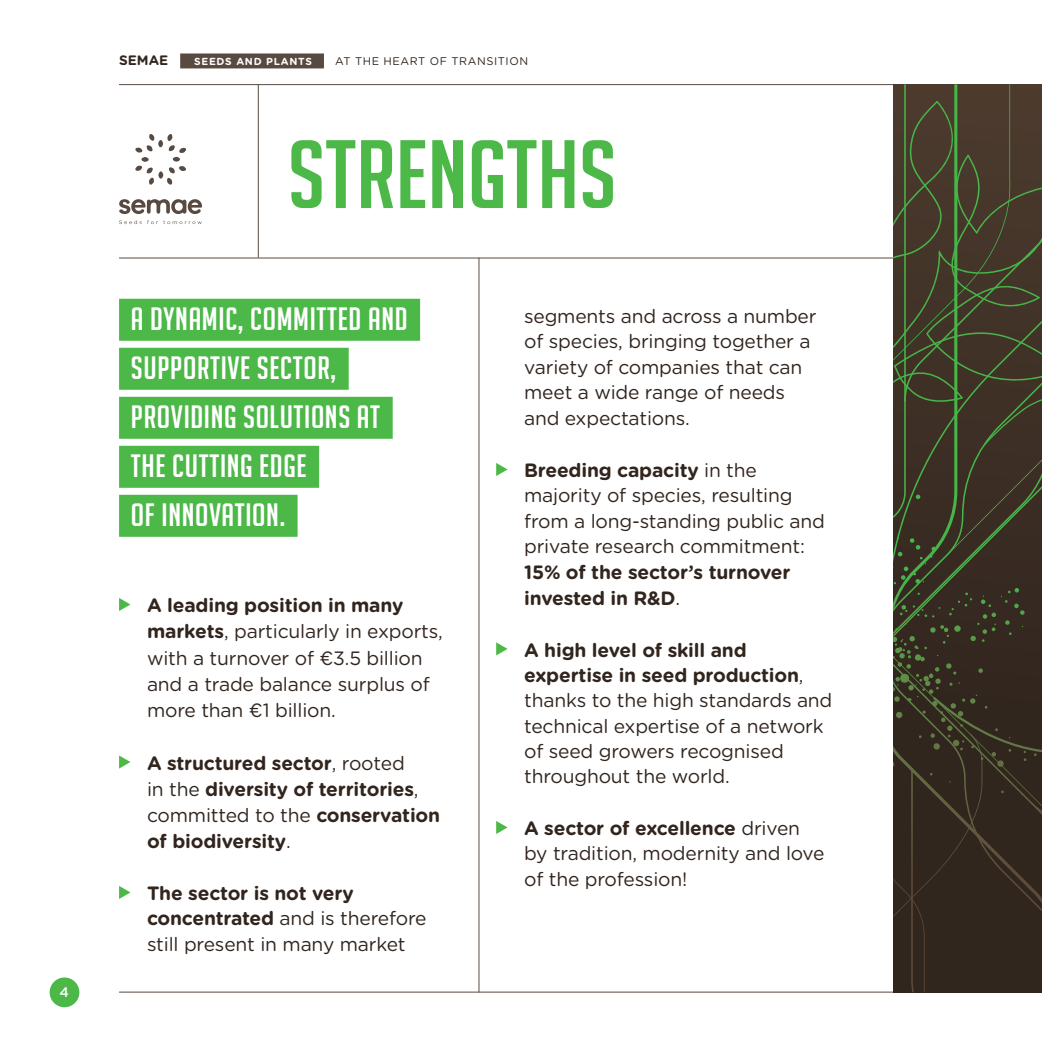
<style>
.page{position:relative;width:1042px;height:1042px;background:#fff}
.page>*{position:absolute;margin:0;border:0;box-sizing:border-box;transform-origin:0 0}
.t1{font:94.5px "Big Noodle Titling";color:#4cb848;scale:1.1 1}
.t2{font:31.5px/49px "Big Noodle Titling";letter-spacing:.02em;color:#fff;scale:1.05 1}
.t3{font:19.25px/25.4px "Gotham Rounded";letter-spacing:-.01em;color:#31251e}
.t4{font:700 19.25px/26.2px "Gotham Rounded";letter-spacing:-.01em;color:#31251e}
.t5{font:500 14px "Gotham Rounded";color:#fff}
.t6{font:700 13.65px "Gotham Rounded";color:#31251e}
.t7{font:11.03px "Gotham Rounded";letter-spacing:.05em;color:#31251e}
.t8{font:700 10.15px "Gotham Rounded";letter-spacing:.07em;color:#fff}
.s1{font-weight:700}
.s2{font-weight:400}
</style>
<div class="page">
<div style="left:119px;top:299px;width:301px;height:42px;background:#4cb848"></div>
<div style="left:119px;top:348px;width:230px;height:42px;background:#4cb848"></div>
<div style="left:119px;top:397px;width:274px;height:42px;background:#4cb848"></div>
<div style="left:119px;top:446px;width:200px;height:42px;background:#4cb848"></div>
<div style="left:119px;top:495px;width:179px;height:42px;background:#4cb848"></div>
<svg style="left:119px;top:598px;width:11px;height:13px"></svg>
<svg style="left:119px;top:755px;width:11px;height:13px"></svg>
<svg style="left:119px;top:886px;width:11px;height:13px"></svg>
<svg style="left:496px;top:463px;width:11px;height:13px"></svg>
<svg style="left:496px;top:642px;width:11px;height:13px"></svg>
<svg style="left:496px;top:821px;width:11px;height:13px"></svg>
<div style="left:50px;top:977px;width:29px;height:30px;background:#4cb848;border-radius:50%"></div>
<div style="left:180px;top:53px;width:144px;height:15px;background:#594a41"></div>
<hr style="left:479px;top:258px;width:1px;height:734px;background:#594a41">
<hr style="left:119px;top:258px;width:774px;height:1px;background:#594a41">
<hr style="left:119px;top:84px;width:923px;height:1px;background:#594a41">
<hr style="left:119px;top:992px;width:923px;height:1px;background:#594a41">
<hr style="left:258px;top:84px;width:1px;height:174px;background:#594a41">
<svg style="left:893px;top:84px;width:149px;height:908px"></svg>
<svg style="left:119px;top:199px;width:83px;height:15px"></svg>
<svg style="left:135px;top:134px;width:51px;height:51px"></svg>
<svg style="left:119px;top:220px;width:83px;height:4px"></svg>
<p class="t5" style="left:59px;top:982px;width:11px">4</p>
<p class="t6" style="left:119px;top:51px;width:51px">SEMAE</p>
<p class="t8" style="left:194px;top:54px;width:119px">SEEDS AND PLANTS</p>
<p class="t7" style="left:335px;top:53px;width:194px">AT THE HEART OF TRANSITION</p>
<h1 class="t1" style="left:288px;top:124px;width:300px">STRENGTHS</h1>
<h2 class="t2" style="left:131px;top:294px;width:265px">A DYNAMIC, COMMITTED AND<br>SUPPORTIVE SECTOR,<br>PROVIDING SOLUTIONS AT<br>THE CUTTING EDGE<br>OF INNOVATION.</h2>
<p class="t3" style="left:147px;top:591px;width:297px;line-height:26.2px"><span class="s1">A leading position in many markets</span>, particularly in exports, with a turnover of €3.5 billion and a trade balance surplus of more than €1 billion.</p>
<p class="t4" style="left:147px;top:749px;width:295px">A structured sector<span class="s2">, rooted<br>in the</span> diversity of territories<span class="s2">, committed to the</span> conservation of biodiversity<span class="s2">.</span></p>
<p class="t3" style="left:147px;top:879px;width:281px"><span class="s1">The sector is not very concentrated</span> and is therefore still present in many market</p>
<p class="t3" style="left:524px;top:303px;width:294px">segments and across a number of species, bringing together a variety of companies that can meet a wide range of needs and expectations.</p>
<p class="t3" style="left:524px;top:457px;width:302px"><span class="s1">Breeding capacity</span> in the majority of species, resulting from a long-standing public and private research commitment:</p>
<p class="t4" style="left:524px;top:558px;width:268px">15% of the sector’s turnover invested in R&amp;D<span class="s2">.</span></p>
<p class="t3" style="left:524px;top:636px;width:310px"><span class="s1">A high level of skill and expertise in seed production</span>, thanks to the high standards and technical expertise of a network of seed growers recognised throughout the world.</p>
<p class="t3" style="left:524px;top:814px;width:302px"><span class="s1">A sector of excellence</span> driven by tradition, modernity and love of the profession!</p>
</div>
